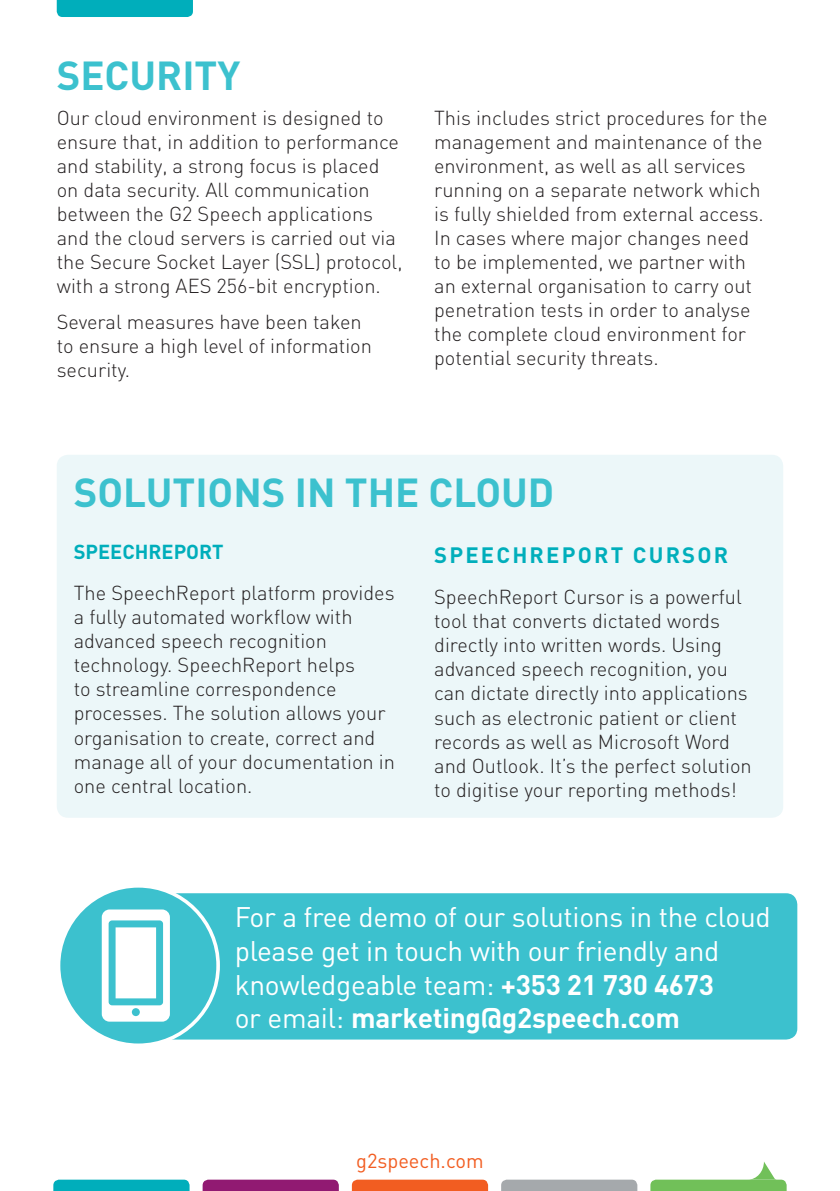
<style>
.page{position:relative;width:840px;height:1191px;background:#fff}
.page>*{position:absolute;margin:0;border:0;box-sizing:border-box;transform-origin:0 0}
.t1{font:700 40px "DIN";color:#3cc1ce}
.t2{font:28px/33.6px "DIN";letter-spacing:-.01em;color:#fff}
.t3{font:700 22px "DIN";letter-spacing:.1em;color:#00aebb}
.t4{font:300 20px/24px "DIN";color:#231f20}
.t5{font:20px "DIN";color:#f25d21}
.t6{font:700 20px "DIN";color:#00aebb}
.s1{font-weight:700}
</style>
<div class="page">
<svg style="left:53px;top:1179px;width:136px;height:12px"></svg>
<svg style="left:202px;top:1179px;width:136px;height:12px"></svg>
<svg style="left:351px;top:1179px;width:137px;height:12px"></svg>
<svg style="left:501px;top:1179px;width:136px;height:12px"></svg>
<svg style="left:650px;top:1162px;width:136px;height:29px"></svg>
<div style="left:57px;top:0;width:136px;height:17px;background:#00aebb"></div>
<div style="left:57px;top:455px;width:725px;height:362px;background:#ecf7f9;border-radius:11px"></div>
<div style="left:110px;top:893px;width:686px;height:146px;background:#3cc1ce;border-radius:11px"></div>
<div style="left:58px;top:886px;width:160px;height:159px;background:#3cc1ce;border-radius:50%"></div>
<div style="left:57px;top:884px;width:163px;height:163px;border:4px solid #fff;border-radius:50%"></div>
<svg style="left:102px;top:909px;width:68px;height:112px"></svg>
<h1 class="t1" style="left:57px;top:49px;width:185px">SECURITY</h1>
<p class="t4" style="left:57px;top:106px;width:347px">Our cloud environment is designed to ensure that, in addition to performance and stability, a strong focus is placed on data security. All communication between the G2 Speech applications and the cloud servers is carried out via the Secure Socket Layer (SSL) protocol, with a strong AES 256-bit encryption.</p>
<p class="t4" style="left:57px;top:309px;width:316px">Several measures have been taken to ensure a high level of information security.</p>
<p class="t4" style="left:434px;top:106px;width:334px">This includes strict procedures for the management and maintenance of the environment, as well as all services running on a separate network which is fully shielded from external access.<br>In cases where major changes need to be implemented, we partner with an external organisation to carry out penetration tests in order to analyse the complete cloud environment for potential security threats.</p>
<h1 class="t1" style="left:74px;top:466px;width:482px">SOLUTIONS IN THE CLOUD</h1>
<p class="t6" style="left:74px;top:539px;width:151px">SPEECHREPORT</p>
<p class="t4" style="left:74px;top:581px;width:322px">The SpeechReport platform provides a fully automated workflow with advanced speech recognition technology. SpeechReport helps<br>to streamline correspondence processes. The solution allows your organisation to create, correct and manage all of your documentation in one central location.</p>
<p class="t3" style="left:434px;top:541px;width:295px">SPEECHREPORT CURSOR</p>
<p class="t4" style="left:434px;top:585px;width:319px">SpeechReport Cursor is a powerful tool that converts dictated words directly into written words. Using advanced speech recognition, you can dictate directly into applications such as electronic patient or client records as well as Microsoft Word and Outlook. It’s the perfect solution to digitise your reporting methods!</p>
<h2 class="t2" style="left:234px;top:900px;width:537px">For a free demo of our solutions in the cloud please get in touch with our friendly and knowledgeable team: <span class="s1">+353 21 730 4673<br></span>or email: <span class="s1">marketing@g2speech.com</span></h2>
<p class="t5" style="left:356px;top:1147px;width:129px">g2speech.com</p>
</div>
